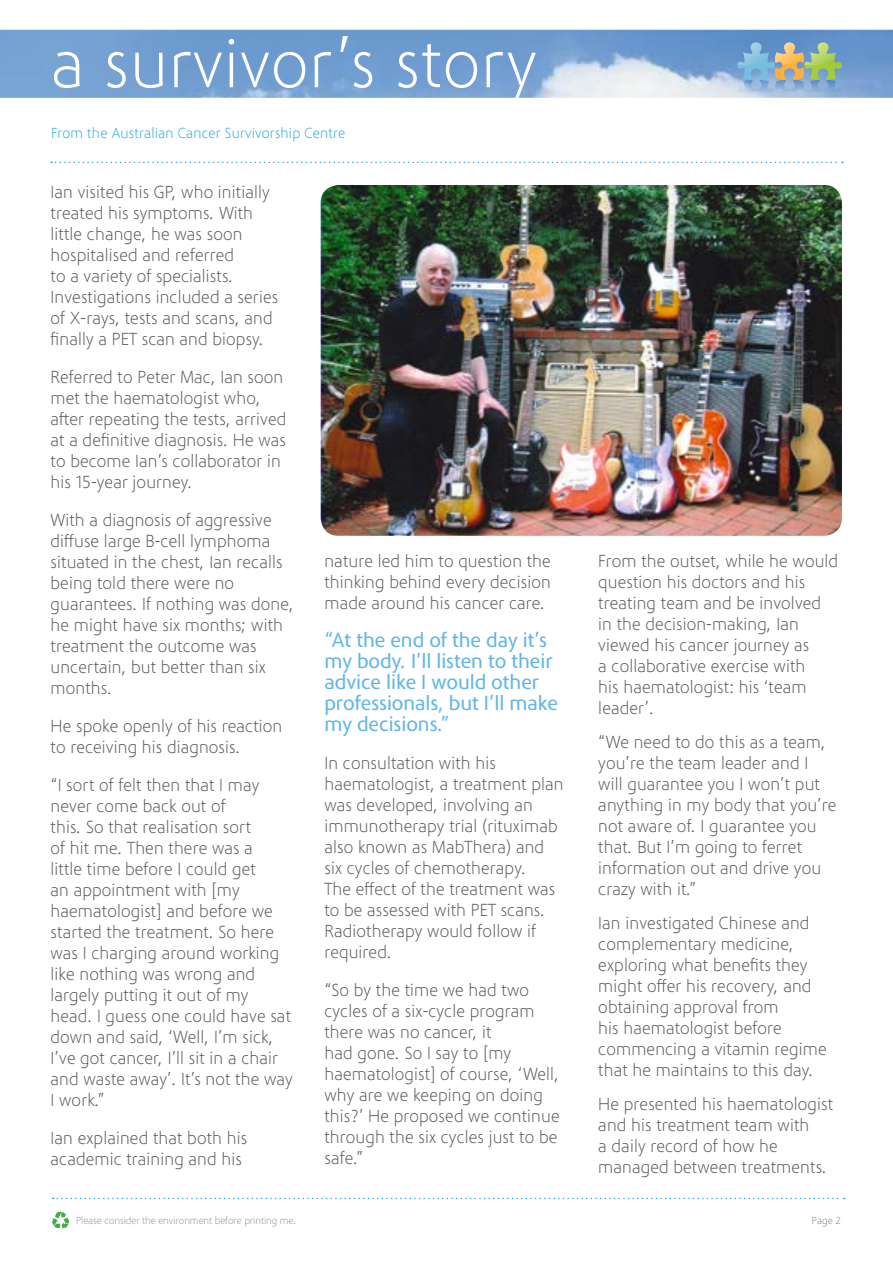
<style>
.page{position:relative;width:893px;height:1263px;background:#fff}
.page>*{position:absolute;margin:0;border:0;box-sizing:border-box;transform-origin:0 0}
.t1{font:300 70.5px "Phoenica";color:#fff}
.t2{font:21px/21px "Phoenica";letter-spacing:-.005em;color:#63b7e6}
.t3{font:300 18px/21px "Phoenica";letter-spacing:-.005em;color:#58595b}
.t4{font:300 15px "Phoenica";color:#27aae1}
.t5{font:300 10.5px "Phoenica";letter-spacing:-.02em;color:#939598}
.t6{font:300 10.5px "Phoenica";color:#808285}
</style>
<div class="page">
<img style="left:0;top:30px;width:893px;height:68px">
<svg style="left:52px;top:1212px;width:17px;height:17px"></svg>
<svg style="left:51px;top:162px;width:792px;height:1px"></svg>
<svg style="left:737px;top:43px;width:105px;height:37px;background:#94b0a6"></svg>
<img style="left:737px;top:80px;width:105px;height:13px">
<svg style="left:53px;top:1198px;width:792px;height:1px"></svg>
<img style="left:321px;top:185px;width:521px;height:351px">
<h1 class="t1" style="left:51px;top:25px;width:488px">a survivor’s story</h1>
<p class="t4" style="left:51px;top:125px;width:296px">From the Australian Cancer Survivorship Centre</p>
<p class="t3" style="left:51px;top:182px;width:229px">Ian visited his GP, who initially treated his symptoms. With little change, he was soon hospitalised and referred<br>to a variety of specialists.<br>Investigations included a series of X-rays, tests and scans, and finally a PET scan and biopsy.</p>
<p class="t3" style="left:51px;top:367px;width:238px">Referred to Peter Mac, Ian soon met the haematologist who, after repeating the tests, arrived at a definitive diagnosis. He was to become Ian’s collaborator in his 15-year journey.</p>
<p class="t3" style="left:51px;top:510px;width:245px">With a diagnosis of aggressive diffuse large B-cell lymphoma situated in the chest, Ian recalls being told there were no guarantees. If nothing was done, he might have six months; with treatment the outcome was uncertain, but better than six months.</p>
<p class="t3" style="left:51px;top:716px;width:233px">He spoke openly of his reaction to receiving his diagnosis.</p>
<p class="t3" style="left:51px;top:775px;width:244px">“I sort of felt then that I may never come back out of<br>this. So that realisation sort<br>of hit me. Then there was a<br>little time before I could get<br>an appointment with [my haematologist] and before we started the treatment. So here was I charging around working like nothing was wrong and largely putting it out of my head. I guess one could have sat down and said, ‘Well, I’m sick,<br>I’ve got cancer, I’ll sit in a chair and waste away’. It’s not the way<br>I work.”</p>
<p class="t3" style="left:51px;top:1128px;width:198px">Ian explained that both his academic training and his</p>
<p class="t3" style="left:324px;top:551px;width:228px;text-align:justify">nature led him to question the thinking behind every decision made around his cancer care.</p>
<p class="t2" style="left:324px;top:630px;width:235px">“At the end of the day it’s my body. I’ll listen to their advice like I would other professionals, but I’ll make my decisions.”</p>
<p class="t3" style="left:324px;top:753px;width:241px">In consultation with his haematologist, a treatment plan was developed, involving an immunotherapy trial (rituximab also known as MabThera) and six cycles of chemotherapy.<br>The effect of the treatment was to be assessed with PET scans.<br>Radiotherapy would follow if required.</p>
<p class="t3" style="left:324px;top:980px;width:237px">“So by the time we had two cycles of a six-cycle program there was no cancer, it<br>had gone. So I say to [my haematologist] of course, ‘Well, why are we keeping on doing this?’ He proposed we continue through the six cycles just to be safe.”</p>
<p class="t3" style="left:598px;top:551px;width:242px">From the outset, while he would question his doctors and his treating team and be involved in the decision-making, Ian viewed his cancer journey as<br>a collaborative exercise with<br>his haematologist: his ‘team leader’.</p>
<p class="t3" style="left:598px;top:732px;width:240px">“We need to do this as a team, you’re the team leader and I will guarantee you I won’t put anything in my body that you’re not aware of. I guarantee you that. But I’m going to ferret information out and drive you crazy with it.”</p>
<p class="t3" style="left:598px;top:913px;width:230px">Ian investigated Chinese and complementary medicine, exploring what benefits they might offer his recovery, and obtaining approval from<br>his haematologist before commencing a vitamin regime that he maintains to this day.</p>
<p class="t3" style="left:598px;top:1093px;width:236px">He presented his haematologist and his treatment team with<br>a daily record of how he managed between treatments.</p>
<p class="t5" style="left:76px;top:1215px;width:222px">Please consider the environment before printing me.</p>
<p class="t6" style="left:812px;top:1215px;width:31px">Page 2</p>
</div>
